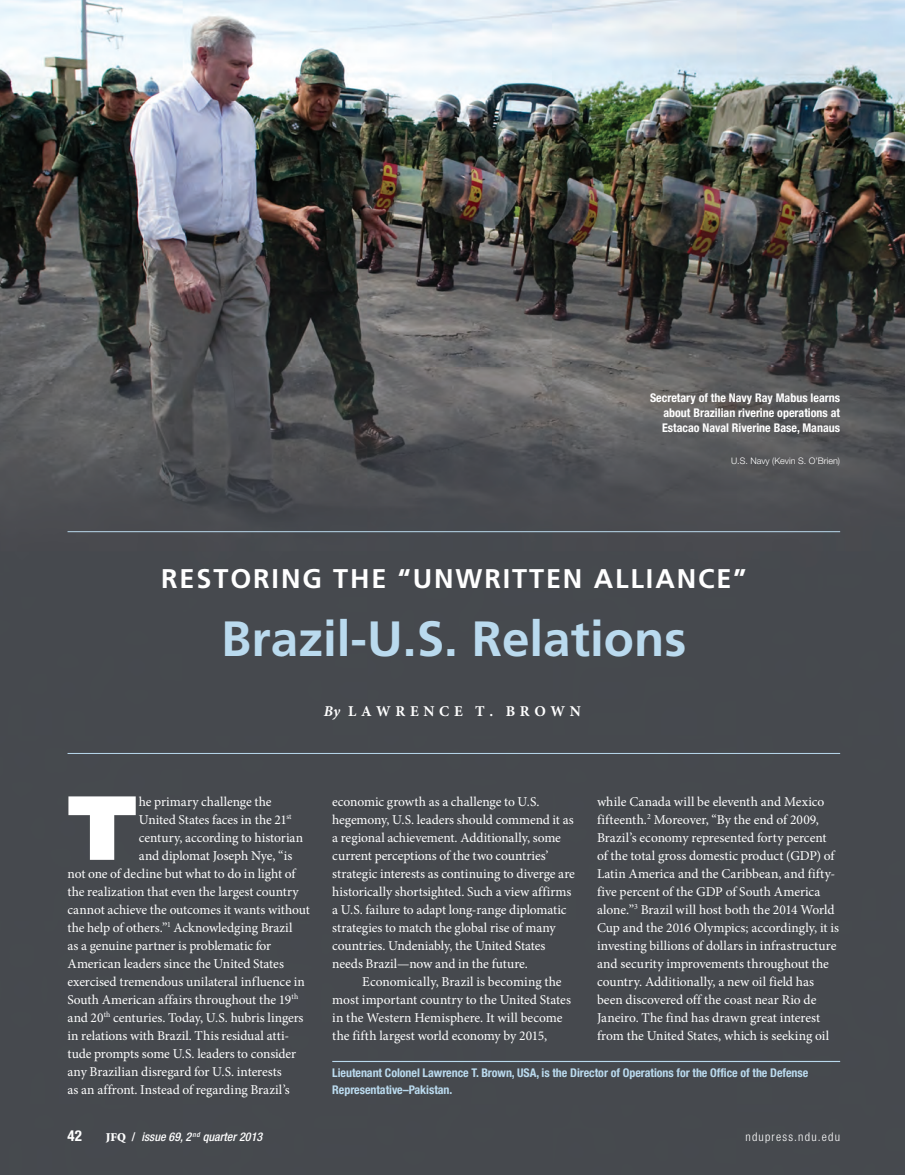
<style>
.page{position:relative;width:905px;height:1175px;background:#fff}
.page>*{position:absolute;margin:0;border:0;box-sizing:border-box;transform-origin:0 0}
.t1{font:900 90.9px "Frutiger LT Std";color:#fff}
.t2{font:700 49.5px "Frutiger LT Std";color:#badaee}
.t3{font:700 27px "Frutiger LT Std";letter-spacing:.07em;color:#fff}
.t4{font:700 15px "Minion Pro";letter-spacing:.31em;color:#fff}
.t5{font:700 condensed 15px "Helvetica Neue LT Std";color:#fff}
.t6{font:13.5px/18px "Minion Pro";letter-spacing:-.005em;color:#fff}
.t7{font:700 condensed 12px/16.5px "Helvetica Neue LT Std";letter-spacing:-.005em;color:#badaee}
.t8{font:700 condensed 12px/15px "Helvetica Neue LT Std";color:#fff;text-align:justify}
.t9{font:italic 500 condensed 12px "Helvetica Neue LT Std";color:#fff}
.t10{font:300 condensed 12px "Helvetica Neue LT Std";letter-spacing:.1em;color:#fff}
.t11{font:300 9px "Helvetica Neue LT Std";color:#fff}
.s1{font-style:italic}
.s2{font-family:"Minion";font-weight:900;font-style:normal;font-stretch:normal}
.s3{font-style:normal}
</style>
<div class="page">
<img style="left:0;top:0;width:904px;height:1174px">
<hr style="left:68px;top:531px;width:772px;height:1px;background:#badaee">
<hr style="left:68px;top:753px;width:772px;height:1px;background:#badaee">
<hr style="left:332px;top:1060px;width:508px;height:2px;background:#badaee">
<p class="t8" style="left:662px;top:390px;width:179px;text-indent:-12px">Secretary of the Navy Ray Mabus learns about Brazilian riverine operations at Estacao Naval Riverine Base, Manaus</p>
<p class="t11" style="left:731px;top:455px;width:111px">U.S. Navy (Kevin S. O’Brien)</p>
<h3 class="t3" style="left:161px;top:563px;width:586px">RESTORING THE “UNWRITTEN ALLIANCE”</h3>
<h2 class="t2" style="left:221px;top:609px;width:466px">BRAZIL-U.S. RELATIONS</h2>
<p class="t4" style="left:324px;top:701px;width:259px"><span class="s1">By</span> LAWRENCE T. BROWN</p>
<h1 class="t1" style="left:68px;top:772px;width:71px">T</h1>
<p class="t6" style="left:139px;top:792px;width:134px">he primary challenge the</p>
<p class="t6" style="left:139px;top:810px;width:154px">United States faces in the 21<sup>st</sup></p>
<p class="t6" style="left:139px;top:828px;width:166px">century, according to historian</p>
<p class="t6" style="left:139px;top:846px;width:155px">and diplomat Joseph Nye, “is</p>
<p class="t6" style="left:67px;top:864px;width:229px">not one of decline but what to do in light of</p>
<p class="t6" style="left:67px;top:882px;width:233px">the realization that even the largest country</p>
<p class="t6" style="left:67px;top:900px;width:244px">cannot achieve the outcomes it wants without</p>
<p class="t6" style="left:67px;top:918px;width:226px">the help of others.”<sup>1</sup> Acknowledging Brazil</p>
<p class="t6" style="left:67px;top:936px;width:205px">as a genuine partner is problematic for</p>
<p class="t6" style="left:67px;top:954px;width:218px">American leaders since the United States</p>
<p class="t6" style="left:67px;top:972px;width:239px">exercised tremendous unilateral influence in</p>
<p class="t6" style="left:67px;top:990px;width:232px">South American affairs throughout the 19<sup>th</sup></p>
<p class="t6" style="left:67px;top:1008px;width:237px">and 20<sup>th</sup> centuries. Today, U.S. hubris lingers</p>
<p class="t6" style="left:67px;top:1026px;width:223px">in relations with Brazil. This residual atti-</p>
<p class="t6" style="left:67px;top:1044px;width:230px">tude prompts some U.S. leaders to consider</p>
<p class="t6" style="left:67px;top:1062px;width:216px">any Brazilian disregard for U.S. interests</p>
<p class="t6" style="left:67px;top:1080px;width:224px">as an affront. Instead of regarding Brazil’s</p>
<p class="t6" style="left:332px;top:792px;width:244px">economic growth as a challenge to U.S. hegemony, U.S. leaders should commend it as a regional achievement. Additionally, some current perceptions of the two countries’ strategic interests as continuing to diverge are historically shortsighted. Such a view affirms a U.S. failure to adapt long-range diplomatic strategies to match the global rise of many countries. Undeniably, the United States needs Brazil—now and in the future.</p>
<p class="t6" style="left:332px;top:972px;width:240px;text-indent:30px">Economically, Brazil is becoming the most important country to the United States in the Western Hemisphere. It will become the fifth largest world economy by 2015,</p>
<p class="t6" style="left:597px;top:792px;width:243px">while Canada will be eleventh and Mexico fifteenth.<sup>2</sup> Moreover, “By the end of 2009, Brazil’s economy represented forty percent of the total gross domestic product (GDP) of Latin America and the Caribbean, and fifty&shy;five percent of the GDP of South America alone.”<sup>3</sup> Brazil will host both the 2014 World Cup and the 2016 Olympics; accordingly, it is investing billions of dollars in infrastructure and security improvements throughout the country. Additionally, a new oil field has been discovered off the coast near Rio de Janeiro. The find has drawn great interest from the United States, which is seeking oil</p>
<p class="t7" style="left:332px;top:1064px;width:477px">Lieutenant Colonel Lawrence T. Brown, USA, is the Director of Operations for the Office of the Defense<br>Representative–Pakistan.</p>
<p class="t5" style="left:68px;top:1126px;width:16px">42</p>
<p class="t9" style="left:106px;top:1129px;width:158px"><span class="s2">JFQ</span> <span class="s3">/</span> issue 69, 2 <sup>nd</sup> quarter 2013</p>
<p class="t10" style="left:745px;top:1129px;width:96px">ndupress.ndu.edu</p>
</div>
